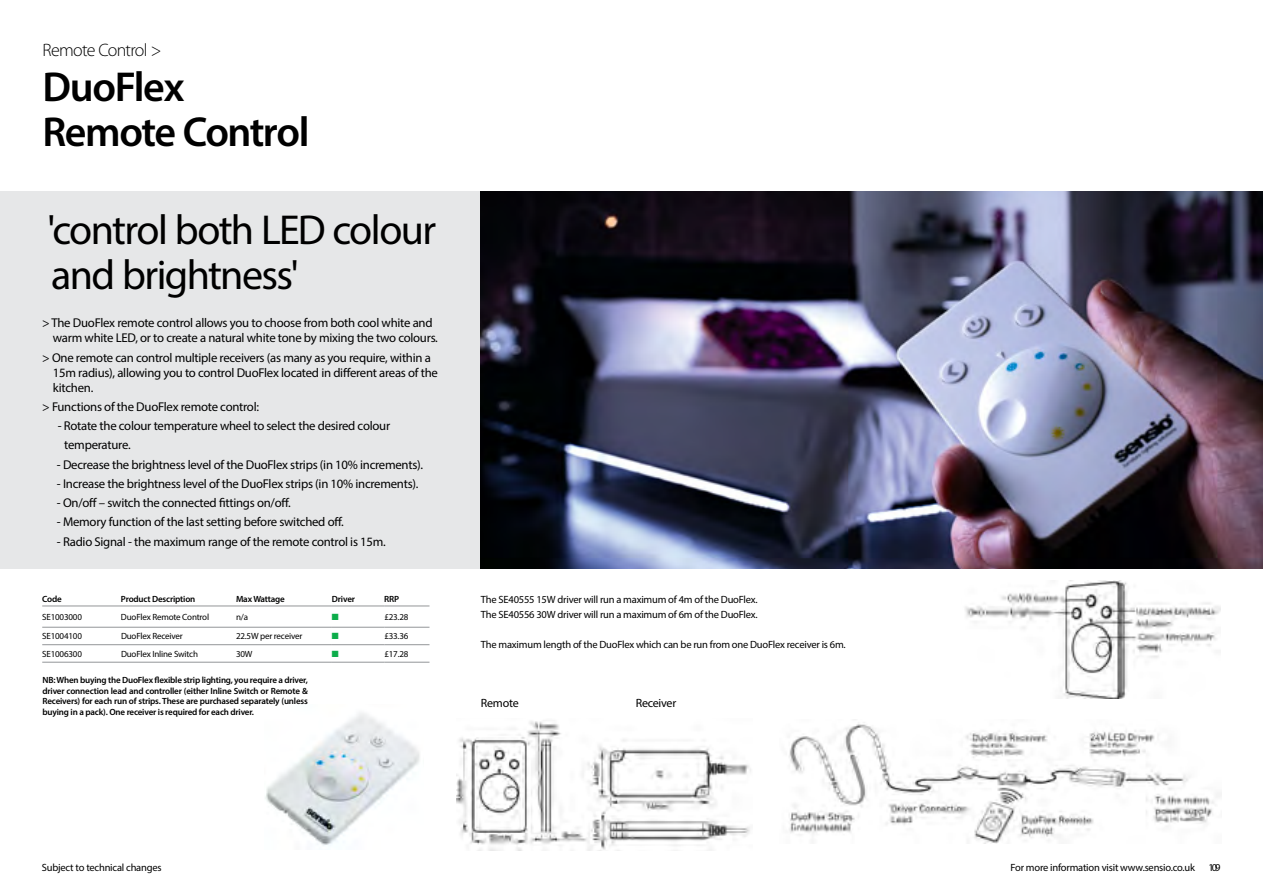
<style>
.page{position:relative;width:1263px;height:893px;background:#fff}
.page>*{position:absolute;margin:0;border:0;box-sizing:border-box;transform-origin:0 0}
.t1{font:42px/45px "Myriad Pro";letter-spacing:-.04em;color:#000}
.t2{font:600 42px/45px "Myriad Pro";letter-spacing:-.035em;color:#000}
.t3{font:300 18px "Myriad Pro";letter-spacing:-.04em;color:#000}
.t4{font:12.75px/15px "Myriad Pro";letter-spacing:-.02em;color:#000}
.t5{font:12px "Myriad Pro";letter-spacing:-.02em;color:#000}
.t6{font:10.5px/15px "Myriad Pro";letter-spacing:-.02em;color:#000}
.t7{font:600 9px/10.8px "Myriad Pro";letter-spacing:-.02em;color:#000;text-align:justify}
.t8{font:9px "Myriad Pro";letter-spacing:-.02em;color:#000}
.t9{font:9px "Zapf Dingbats ITC";color:#0cad4a}
</style>
<div class="page">
<img style="left:265px;top:713px;width:155px;height:133px">
<div style="left:0;top:191px;width:481px;height:378px;background:#e6e7e8"></div>
<img style="left:481px;top:191px;width:782px;height:378px">
<hr style="left:42px;top:606px;width:79px;height:1px;background:#939598">
<hr style="left:121px;top:606px;width:115px;height:1px;background:#939598">
<hr style="left:236px;top:606px;width:96px;height:1px;background:#939598">
<hr style="left:332px;top:606px;width:52px;height:1px;background:#939598">
<hr style="left:384px;top:606px;width:45px;height:1px;background:#939598">
<hr style="left:42px;top:627px;width:79px;height:1px;background:#939598">
<hr style="left:121px;top:627px;width:115px;height:1px;background:#939598">
<hr style="left:236px;top:627px;width:96px;height:1px;background:#939598">
<hr style="left:332px;top:627px;width:52px;height:1px;background:#939598">
<hr style="left:384px;top:627px;width:45px;height:1px;background:#939598">
<hr style="left:42px;top:644px;width:79px;height:1px;background:#939598">
<hr style="left:121px;top:644px;width:115px;height:1px;background:#939598">
<hr style="left:236px;top:644px;width:96px;height:1px;background:#939598">
<hr style="left:332px;top:644px;width:52px;height:1px;background:#939598">
<hr style="left:384px;top:644px;width:45px;height:1px;background:#939598">
<hr style="left:42px;top:662px;width:79px;height:1px;background:#939598">
<hr style="left:121px;top:662px;width:115px;height:1px;background:#939598">
<hr style="left:236px;top:662px;width:96px;height:1px;background:#939598">
<hr style="left:332px;top:662px;width:52px;height:1px;background:#939598">
<hr style="left:384px;top:662px;width:45px;height:1px;background:#939598">
<img style="left:965px;top:581px;width:255px;height:118px">
<img style="left:789px;top:724px;width:432px;height:120px">
<img style="left:457px;top:721px;width:294px;height:129px">
<h2 class="t3" style="left:43px;top:39px;width:120px">Remote Control &gt;</h2>
<h1 class="t2" style="left:43px;top:63px;width:269px">DuoFlex<br>Remote Control</h1>
<h1 class="t1" style="left:47px;top:207px;width:390px">'control both LED colour and brightness'</h1>
<p class="t4" style="left:53px;top:315px;width:387px;text-indent:-11px">&gt; The DuoFlex remote control allows you to choose from both cool white and warm white LED, or to create a natural white tone by mixing the two colours.</p>
<p class="t4" style="left:53px;top:350px;width:387px;text-indent:-11px">&gt; One remote can control multiple receivers (as many as you require, within a<br>15m radius), allowing you to control DuoFlex located in different areas of the kitchen.</p>
<p class="t4" style="left:42px;top:399px;width:218px">&gt; Functions of the DuoFlex remote control:</p>
<p class="t4" style="left:64px;top:416px;width:327px;line-height:19.2px;text-indent:-7px">- Rotate the colour temperature wheel to select the desired colour temperature.</p>
<p class="t4" style="left:57px;top:457px;width:368px">- Decrease the brightness level of the DuoFlex strips (in 10% increments).</p>
<p class="t4" style="left:57px;top:476px;width:363px">- Increase the brightness level of the DuoFlex strips (in 10% increments).</p>
<p class="t4" style="left:57px;top:495px;width:235px">- On/off – switch the connected fittings on/off.</p>
<p class="t4" style="left:57px;top:514px;width:288px">- Memory function of the last setting before switched off.</p>
<p class="t4" style="left:57px;top:534px;width:330px">- Radio Signal - the maximum range of the remote control is 15m.</p>
<p class="t7" style="left:42px;top:593px;width:21px">Code</p>
<p class="t7" style="left:121px;top:593px;width:76px">Product Description</p>
<p class="t7" style="left:236px;top:593px;width:50px">Max Wattage</p>
<p class="t7" style="left:332px;top:593px;width:25px">Driver</p>
<p class="t7" style="left:384px;top:593px;width:16px">RRP</p>
<p class="t8" style="left:42px;top:611px;width:41px">SE1003000</p>
<p class="t8" style="left:121px;top:611px;width:90px">DuoFlex Remote Control</p>
<p class="t8" style="left:236px;top:611px;width:14px">n/a</p>
<p class="t9" style="left:332px;top:613px;width:8px">■</p>
<p class="t8" style="left:384px;top:611px;width:26px">£23.28</p>
<p class="t8" style="left:42px;top:631px;width:41px">SE1004100</p>
<p class="t8" style="left:121px;top:631px;width:63px">DuoFlex Receiver</p>
<p class="t8" style="left:236px;top:631px;width:68px">22.5W per receiver</p>
<p class="t9" style="left:332px;top:632px;width:8px">■</p>
<p class="t8" style="left:384px;top:631px;width:26px">£33.36</p>
<p class="t8" style="left:42px;top:648px;width:41px">SE1006300</p>
<p class="t8" style="left:121px;top:648px;width:79px">DuoFlex Inline Switch</p>
<p class="t8" style="left:236px;top:648px;width:18px">30W</p>
<p class="t9" style="left:332px;top:649px;width:8px">■</p>
<p class="t8" style="left:384px;top:648px;width:26px">£17.28</p>
<p class="t7" style="left:43px;top:674px;width:267px">NB: When buying the DuoFlex flexible strip lighting, you require a driver, driver connection lead and controller (either Inline Switch or Remote &amp; Receivers) for each run of strips. These are purchased separately (unless buying in a pack). One receiver is required for each driver.</p>
<p class="t6" style="left:481px;top:592px;width:278px">The SE40555 15W driver will run a maximum of 4m of the DuoFlex.<br>The SE40556 30W driver will run a maximum of 6m of the DuoFlex.</p>
<p class="t6" style="left:481px;top:637px;width:366px">The maximum length of the DuoFlex which can be run from one DuoFlex receiver is 6m.</p>
<p class="t5" style="left:481px;top:695px;width:39px">Remote</p>
<p class="t5" style="left:636px;top:695px;width:42px">Receiver</p>
<p class="t6" style="left:42px;top:860px;width:121px">Subject to technical changes</p>
<p class="t6" style="left:1010px;top:860px;width:186px">For more information visit www.sensio.co.uk</p>
<p class="t6" style="left:1208px;top:860px;width:13px">109</p>
</div>
